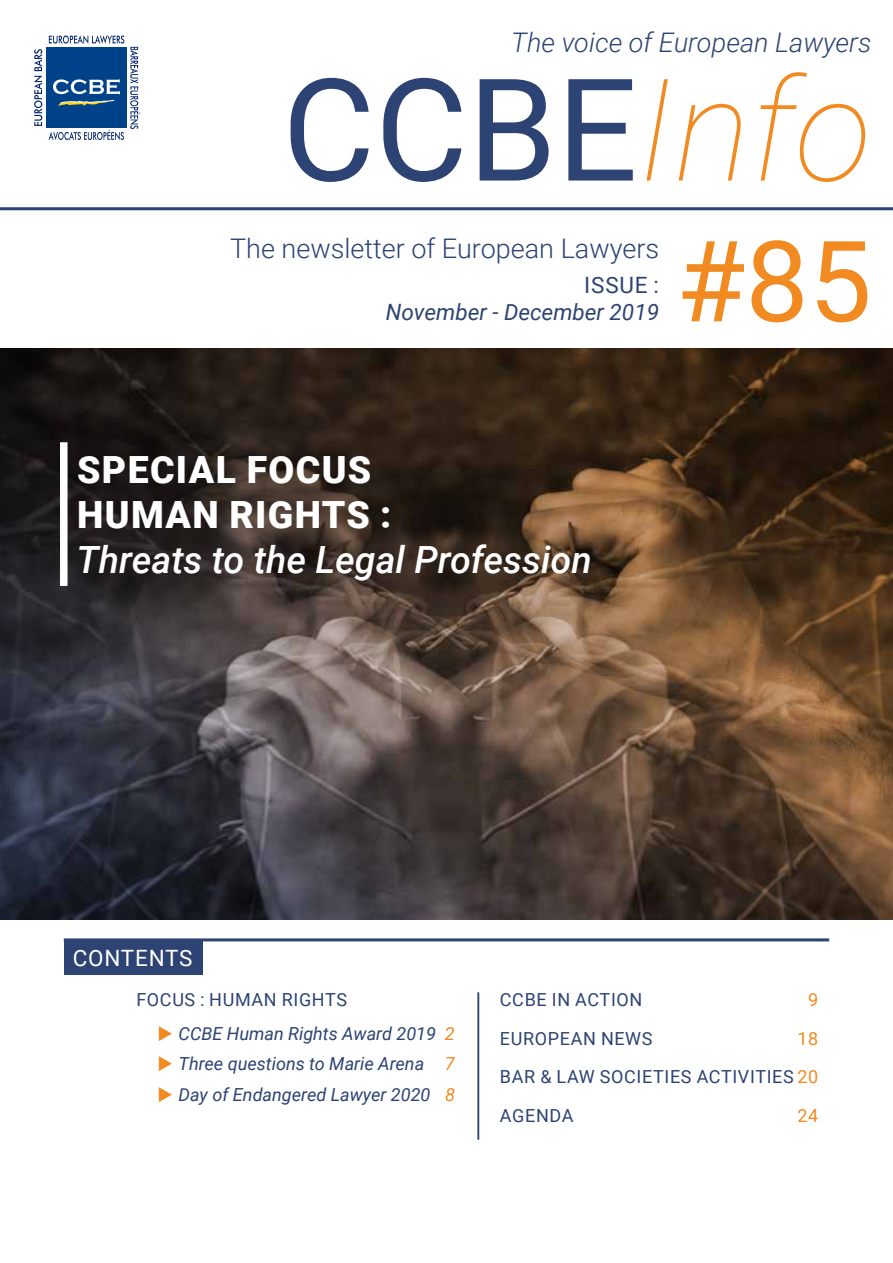
<style>
.page{position:relative;width:893px;height:1263px;background:#fff}
.page>*{position:absolute;margin:0;border:0;box-sizing:border-box;transform-origin:0 0}
.t1{font:142.5px "Roboto";color:#2c4373}
.t2{font:112.5px "Roboto";color:#f28a22}
.t3{font:italic 500 37.5px "Roboto";color:#fff}
.t4{font:900 37.5px/45px "Roboto";letter-spacing:.035em;color:#fff}
.t5{font:300 27px "Roboto";color:#2c4373}
.t6{font:italic 300 27px "Roboto";color:#2c4373}
.t7{font:italic 22.5px "Roboto";color:#2c4373}
.t8{font:22.5px "Roboto";letter-spacing:.035em;color:#fff}
.t9{font:22.5px "Roboto";letter-spacing:.035em;color:#2c4373}
.t10{font:italic 18px/34.3px "Roboto";color:#2c4373}
.t11{font:18px/38.5px "Roboto";letter-spacing:.035em;color:#2c4373;text-align:justify}
.t12{font:18px "Roboto";color:#f28a22}
.s1{font-weight:100;font-style:italic;color:#f28a22}
.s2{font-style:normal}
.s3{color:#f28a22}
</style>
<div class="page">
<img style="left:0;top:348px;width:893px;height:571px">
<div style="left:60px;top:442px;width:8px;height:144px;background:#fff"></div>
<div style="left:46px;top:47px;width:81px;height:81px;background:#004289"></div>
<img style="left:59px;top:100px;width:55px;height:6px">
<svg style="left:53px;top:79px;width:67px;height:16px"></svg>
<svg style="left:49px;top:35px;width:75px;height:9px"></svg>
<svg style="left:49px;top:130px;width:75px;height:10px"></svg>
<svg style="left:130px;top:47px;width:10px;height:82px"></svg>
<svg style="left:34px;top:49px;width:8px;height:77px"></svg>
<hr style="left:0;top:207px;width:893px;height:3px;background:#2c4373">
<div style="left:64px;top:941px;width:138px;height:34px;background:#2c4373"></div>
<hr style="left:64px;top:938px;width:765px;height:3px;background:#2c4373">
<hr style="left:478px;top:992px;width:1px;height:147px;background:#2c4373">
<h3 class="t6" style="left:511px;top:24px;width:362px">The voice of European Lawyers</h3>
<h1 class="t1" style="left:282px;top:30px;width:591px">CCBE<span class="s1">Info</span></h1>
<h3 class="t5" style="left:230px;top:229px;width:430px">The newsletter of European Lawyers</h3>
<p class="t9" style="left:584px;top:269px;width:76px">ISSUE :</p>
<p class="t7" style="left:386px;top:296px;width:275px">November - December 2019</p>
<h2 class="t2" style="left:676px;top:202px;width:197px">#85</h2>
<h3 class="t4" style="left:77px;top:446px;width:316px">SPECIAL FOCUS<br>HUMAN RIGHTS :</h3>
<h3 class="t3" style="left:77px;top:533px;width:517px">Threats to the Legal Profession</h3>
<p class="t8" style="left:73px;top:942px;width:121px">CONTENTS</p>
<p class="t10" style="left:179px;top:982px;width:278px;text-indent:-42px"><span class="s2">FOCUS : HUMAN RIGHTS<br></span>CCBE Human Rights Award 2019 <span class="s3">2</span></p>
<p class="t10" style="left:179px;top:1048px;width:278px;line-height:30.2px">Three questions to Marie Arena <span class="s3">7<br></span>Day of Endangered Lawyer 2020 <span class="s3">8</span></p>
<p class="t11" style="left:500px;top:980px;width:144px">CCBE IN ACTION</p>
<p class="t12" style="left:808px;top:987px;width:12px">9</p>
<p class="t11" style="left:500px;top:1018px;width:154px">EUROPEAN NEWS</p>
<p class="t11" style="left:500px;top:1018px;width:320px;text-indent:297px"><span class="s3">18<br></span>BAR &amp; LAW SOCIETIES ACTIVITIES <span class="s3">20<br></span>AGENDA</p>
<p class="t12" style="left:797px;top:1103px;width:22px">24</p>
</div>
